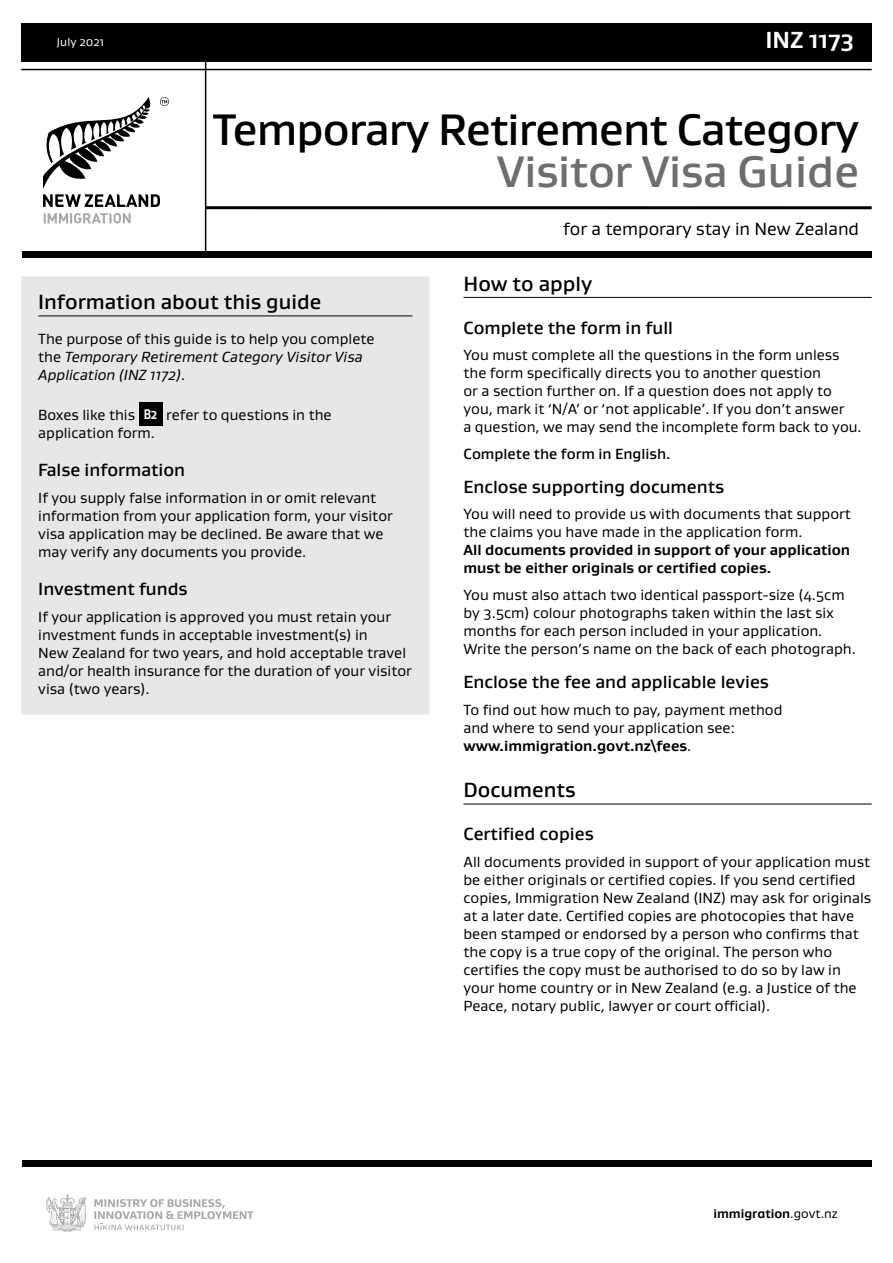
<style>
.page{position:relative;width:893px;height:1263px;background:#fff}
.page>*{position:absolute;margin:0;border:0;box-sizing:border-box;transform-origin:0 0}
.t1{font:500 45px "Gustan";letter-spacing:-.02em;color:#000}
.t2{font:500 45px "Gustan";letter-spacing:-.01em;color:#6d6e71}
.t3{font:700 23.7px "Gustan";color:#fff}
.t4{font:500 21px "Gustan";color:#000}
.t5{font:500 18px "Gustan";color:#000}
.t6{font:18px "Gustan";color:#000}
.t7{font:15px/18px "Gustan";color:#000}
.t8{font:italic 15px/18px "Gustan";color:#000}
.t9{font:700 15px/18px "Gustan";color:#000}
.t10{font:500 15px "Gustan";color:#000}
.t11{font:700 12.9px "Gustan";color:#000}
.t12{font:12px "Gustan";color:#fff}
.s1{font-style:normal}
.s2{font-weight:700;font-size:14.25px;color:#fff}
.s3{font-weight:700}
.s4{font-weight:400}
</style>
<div class="page">
<div style="left:21px;top:23px;width:851px;height:39px;background:#000"></div>
<hr style="left:21px;top:69px;width:851px;height:1px;background:#000">
<hr style="left:206px;top:206px;width:666px;height:3px;background:#000">
<div style="left:22px;top:252px;width:850px;height:6px;background:#000"></div>
<div style="left:22px;top:1160px;width:850px;height:6px;background:#000"></div>
<svg style="left:46px;top:1194px;width:41px;height:38px"></svg>
<svg style="left:94px;top:1199px;width:159px;height:31px"></svg>
<hr style="left:205px;top:32px;width:1px;height:221px;background:#000">
<svg style="left:43px;top:97px;width:108px;height:91px"></svg>
<svg style="left:160px;top:97px;width:9px;height:9px"></svg>
<svg style="left:43px;top:194px;width:117px;height:13px"></svg>
<svg style="left:43px;top:213px;width:88px;height:10px"></svg>
<div style="left:21px;top:276px;width:408px;height:438px;background:#e6e7e8"></div>
<hr style="left:38px;top:316px;width:374px;height:1px;background:#000">
<div style="left:139px;top:402px;width:23px;height:24px;background:#000"></div>
<hr style="left:463px;top:297px;width:409px;height:1px;background:#000">
<hr style="left:463px;top:804px;width:409px;height:1px;background:#000">
<p class="t12" style="left:57px;top:34px;width:49px">July 2021</p>
<h2 class="t3" style="left:765px;top:24px;width:90px">INZ 1173</h2>
<h1 class="t1" style="left:213px;top:100px;width:648px">Temporary Retirement Category</h1>
<h1 class="t2" style="left:497px;top:142px;width:364px">Visitor Visa Guide</h1>
<p class="t6" style="left:563px;top:217px;width:297px">for a temporary stay in New Zealand</p>
<h3 class="t4" style="left:38px;top:288px;width:285px">Information about this guide</h3>
<p class="t8" style="left:38px;top:330px;width:338px"><span class="s1">The purpose of this guide is to help you complete the</span> Temporary Retirement Category Visitor Visa<br>Application (INZ 1172)<span class="s1">.</span></p>
<p class="t7" style="left:38px;top:405px;width:295px">Boxes like this <span class="s2">B2</span> refer to questions in the application form.</p>
<p class="t5" style="left:38px;top:458px;width:148px">False information</p>
<p class="t7" style="left:38px;top:488px;width:356px">If you supply false information in or omit relevant information from your application form, your visitor visa application may be declined. Be aware that we may verify any documents you provide.</p>
<p class="t5" style="left:38px;top:577px;width:151px">Investment funds</p>
<p class="t7" style="left:38px;top:607px;width:375px">If your application is approved you must retain your investment funds in acceptable investment(s) in<br>New Zealand for two years, and hold acceptable travel and/or health insurance for the duration of your visitor visa (two years).</p>
<h3 class="t4" style="left:463px;top:270px;width:130px">How to apply</h3>
<p class="t5" style="left:463px;top:316px;width:211px">Complete the form in full</p>
<p class="t7" style="left:463px;top:345px;width:400px">You must complete all the questions in the form unless the form specifically directs you to another question<br>or a section further on. If a question does not apply to you, mark it ‘N/A’ or ‘not applicable’. If you don’t answer<br>a question, we may send the incomplete form back to you.</p>
<p class="t10" style="left:463px;top:444px;width:209px">Complete the form in English.</p>
<p class="t5" style="left:463px;top:475px;width:262px">Enclose supporting documents</p>
<p class="t7" style="left:463px;top:505px;width:389px">You will need to provide us with documents that support the claims you have made in the application form.</p>
<p class="t9" style="left:463px;top:541px;width:388px">All documents provided in support of your application must be either originals or certified copies.</p>
<p class="t7" style="left:463px;top:585px;width:394px">You must also attach two identical passport-size (4.5cm by 3.5cm) colour photographs taken within the last six months for each person included in your application.<br>Write the person’s name on the back of each photograph.</p>
<p class="t5" style="left:463px;top:670px;width:307px">Enclose the fee and applicable levies</p>
<p class="t7" style="left:463px;top:700px;width:321px">To find out how much to pay, payment method and where to send your application see: <span class="s3">www.immigration.govt.nz\fees</span>.</p>
<h3 class="t4" style="left:463px;top:776px;width:114px">Documents</h3>
<p class="t5" style="left:463px;top:822px;width:132px">Certified copies</p>
<p class="t7" style="left:463px;top:852px;width:409px">All documents provided in support of your application must be either originals or certified copies. If you send certified copies, Immigration New Zealand (INZ) may ask for originals at a later date. Certified copies are photocopies that have been stamped or endorsed by a person who confirms that the copy is a true copy of the original. The person who certifies the copy must be authorised to do so by law in your home country or in New Zealand (e.g. a Justice of the Peace, notary public, lawyer or court official).</p>
<p class="t11" style="left:713px;top:1205px;width:126px">immigration<span class="s4">.govt.nz</span></p>
</div>
